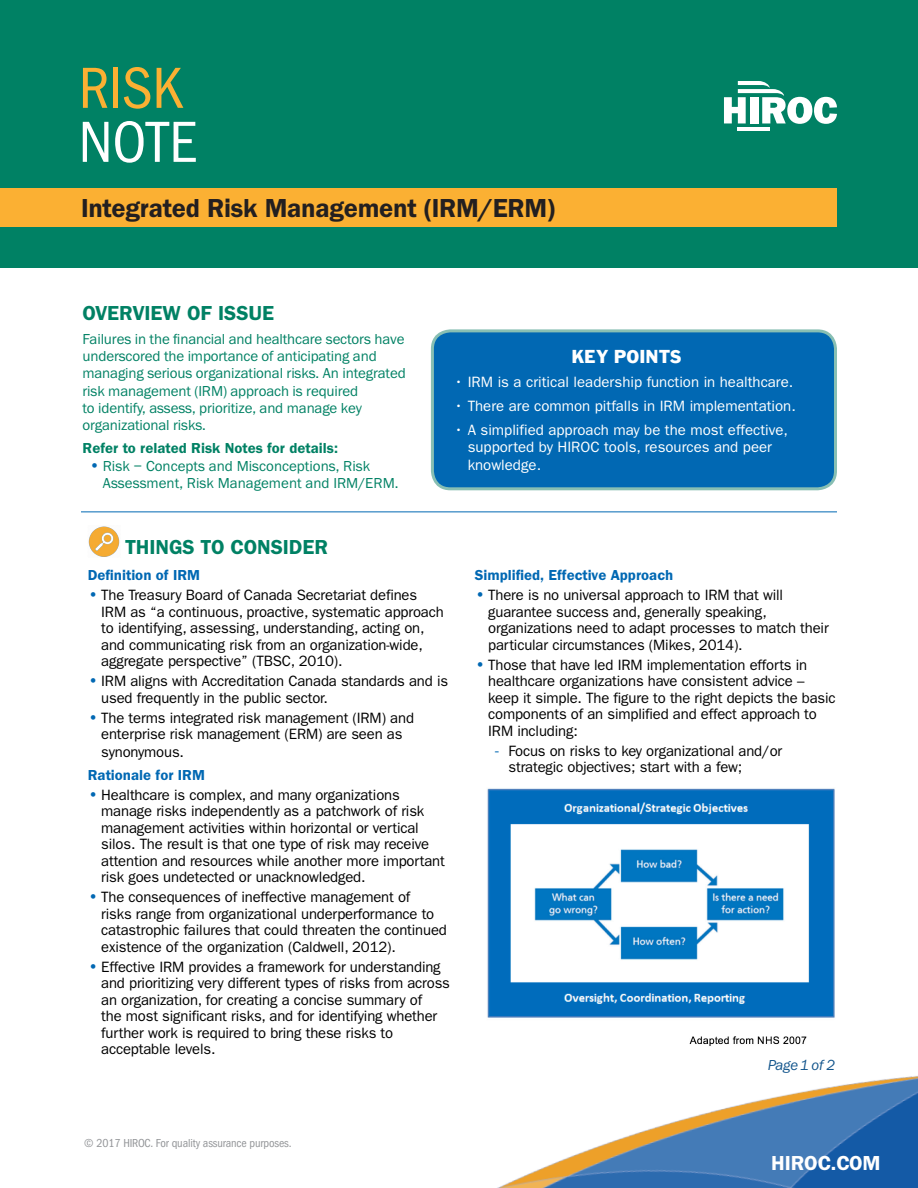
<style>
.page{position:relative;width:918px;height:1188px;background:#fff}
.page>*{position:absolute;margin:0;border:0;box-sizing:border-box;transform-origin:0 0}
.t1{font:condensed 60px "Franklin Gothic LT";color:#fbb033}
.t2{font:condensed 60px "Franklin Gothic LT";color:#fff}
.t3{font:700 27px "Franklin Gothic";letter-spacing:-.01em;color:#231f20}
.Body_Text{font:700 21px "Franklin Gothic";color:#008164}
.t4{font:700 21px "Franklin Gothic";color:#fff}
.Body_Text-2{font:19.5px "Franklin Gothic";color:#fff}
.t5{font:15px/16.5px "Franklin Gothic";letter-spacing:-.01em;color:#000}
.Body_Text-3{font:15px/17.2px "Franklin Gothic";letter-spacing:-.01em;color:#008164}
.Body_Text-4{font:15px/17.2px "Franklin Gothic";color:#fff}
.Body_Text-5{font:700 15px "Franklin Gothic";color:#0168b3}
.Body_Text-6{font:700 15px "Franklin Gothic";color:#008164}
.Body_Text-7{font:italic 15px "Franklin Gothic";letter-spacing:-.02em;color:#13558c}
.t6{font:condensed 12px "Franklin Gothic LT";letter-spacing:-.01em;color:#939598}
.s1{font-size:16.5px;color:#0168b3}
</style>
<div class="page">
<img style="left:497px;top:1076px;width:421px;height:112px">
<hr style="left:81px;top:512px;width:756px;height:1px;background:#0168b3">
<div style="left:0;top:0;width:918px;height:268px;background:#008164"></div>
<img style="left:88px;top:526px;width:32px;height:31px">
<img style="left:487px;top:788px;width:348px;height:258px">
<hr style="left:738px;top:127px;width:32px;height:4px;background:#fff">
<svg style="left:724px;top:81px;width:113px;height:43px"></svg>
<div style="left:0;top:188px;width:837px;height:39px;background:#fbb033"></div>
<div style="left:432px;top:331px;width:404px;height:158px;background:#0168b3;border-radius:18px"></div>
<div style="left:431px;top:329px;width:406px;height:161px;border:3px solid #88bfb3;border-radius:18px"></div>
<p class="t1" style="left:79px;top:54px;width:105px">RISK</p>
<p class="t2" style="left:79px;top:108px;width:120px">NOTE</p>
<p class="t3" style="left:81px;top:190px;width:476px">Integrated Risk Management (IRM/ERM)</p>
<p class="Body_Text" style="left:82px;top:299px;width:193px">OVERVIEW OF ISSUE</p>
<p class="Body_Text-3" style="left:82px;top:332px;width:325px">Failures in the financial and healthcare sectors have underscored the importance of anticipating and managing serious organizational risks. An integrated risk management (IRM) approach is required<br>to identify, assess, prioritize, and manage key organizational risks.</p>
<p class="Body_Text-6" style="left:82px;top:438px;width:257px">Refer to related Risk Notes for details:</p>
<p class="Body_Text-3" style="left:103px;top:458px;width:297px;text-indent:-14px"><span class="s1">•</span> Risk – Concepts and Misconceptions, Risk<br>Assessment, Risk Management and IRM/ERM.</p>
<p class="Body_Text-2" style="left:572px;top:345px;width:112px">KEY POINTS</p>
<p class="Body_Text-4" style="left:454px;top:374px;width:341px">• IRM is a critical leadership function in healthcare.</p>
<p class="Body_Text-4" style="left:454px;top:398px;width:343px">• There are common pitfalls in IRM implementation.</p>
<p class="Body_Text-4" style="left:468px;top:422px;width:322px;text-indent:-14px">• A simplified approach may be the most effective, supported by HIROC tools, resources and peer knowledge.</p>
<p class="Body_Text" style="left:126px;top:533px;width:204px">THINGS TO CONSIDER</p>
<p class="Body_Text-5" style="left:88px;top:565px;width:114px">Definition of IRM</p>
<p class="t5" style="left:101px;top:587px;width:344px;text-indent:-14px"><span class="s1">•</span> The Treasury Board of Canada Secretariat defines IRM as “a continuous, proactive, systematic approach to identifying, assessing, understanding, acting on, and communicating risk from an organization-wide, aggregate perspective” (TBSC, 2010).</p>
<p class="t5" style="left:101px;top:673px;width:348px;text-indent:-14px"><span class="s1">•</span> IRM aligns with Accreditation Canada standards and is used frequently in the public sector.</p>
<p class="t5" style="left:101px;top:709px;width:314px;text-indent:-14px"><span class="s1">•</span> The terms integrated risk management (IRM) and enterprise risk management (ERM) are seen as synonymous.</p>
<p class="Body_Text-5" style="left:88px;top:765px;width:119px">Rationale for IRM</p>
<p class="t5" style="left:101px;top:787px;width:345px;text-indent:-14px"><span class="s1">•</span> Healthcare is complex, and many organizations manage risks independently as a patchwork of risk management activities within horizontal or vertical silos. The result is that one type of risk may receive attention and resources while another more important risk goes undetected or unacknowledged.</p>
<p class="t5" style="left:101px;top:889px;width:347px;text-indent:-14px"><span class="s1">•</span> The consequences of ineffective management of<br>risks range from organizational underperformance to catastrophic failures that could threaten the continued existence of the organization (Caldwell, 2012).</p>
<p class="t5" style="left:101px;top:959px;width:350px;text-indent:-14px"><span class="s1">•</span> Effective IRM provides a framework for understanding and prioritizing very different types of risks from across an organization, for creating a concise summary of<br>the most significant risks, and for identifying whether further work is required to bring these risks to acceptable levels.</p>
<p class="Body_Text-5" style="left:475px;top:565px;width:200px">Simplified, Effective Approach</p>
<p class="t5" style="left:488px;top:587px;width:342px;text-indent:-14px"><span class="s1">•</span> There is no universal approach to IRM that will guarantee success and, generally speaking, organizations need to adapt processes to match their particular circumstances (Mikes, 2014).</p>
<p class="t5" style="left:488px;top:657px;width:349px;text-indent:-14px"><span class="s1">•</span> Those that have led IRM implementation efforts in healthcare organizations have consistent advice – keep it simple. The figure to the right depicts the basic components of an simplified and effect approach to IRM including:</p>
<p class="t5" style="left:508px;top:743px;width:275px;text-indent:-14px"><span class="s1">-</span> Focus on risks to key organizational and/or strategic objectives; start with a few;</p>
<p class="Body_Text-7" style="left:768px;top:1055px;width:69px">Page 1 of 2</p>
<p class="t6" style="left:84px;top:1137px;width:209px">© 2017 HIROC. For quality assurance purposes.</p>
<p class="t4" style="left:771px;top:1149px;width:111px">HIROC.COM</p>
</div>
